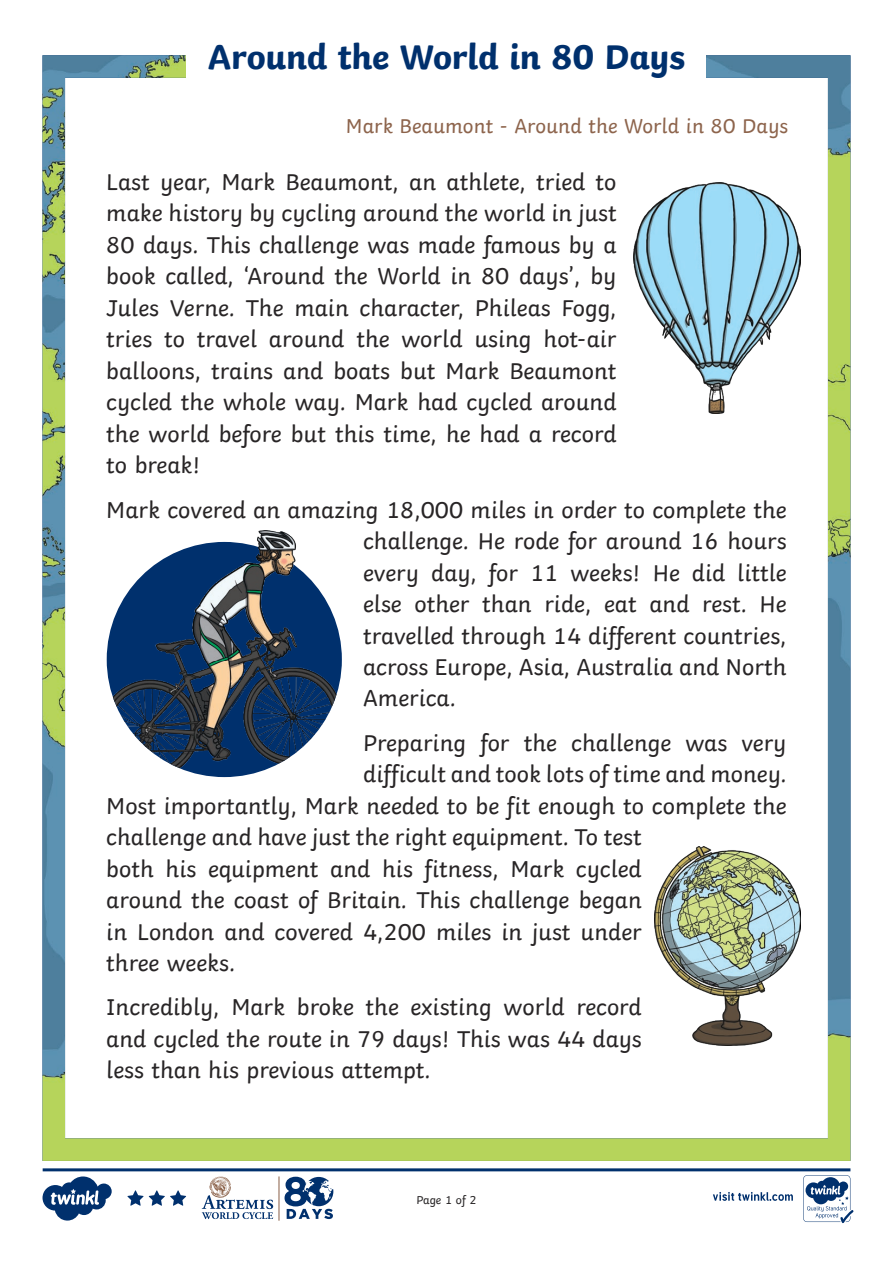
<style>
.page{position:relative;width:893px;height:1263px;background:#fff}
.page>*{position:absolute;margin:0;border:0;box-sizing:border-box;transform-origin:0 0}
.Heading_1{font:700 36px "Twinkl";letter-spacing:-.01em;color:#00306d}
.KS1_Body_Copy{font:24px/31.5px "Twinkl";color:#282526;text-align:justify}
.Aim{font:21px "Twinkl";color:#8d644c}
.t1{font:12px "Twinkl";letter-spacing:-.005em;color:#282526}
</style>
<div class="page">
<img style="left:43px;top:55px;width:807px;height:1106px">
<div style="left:187px;top:24px;width:519px;height:66px;background:#fff"></div>
<img style="left:107px;top:542px;width:235px;height:235px;border-radius:116px">
<img style="left:102px;top:530px;width:240px;height:130px">
<img style="left:634px;top:183px;width:166px;height:230px">
<img style="left:655px;top:846px;width:145px;height:199px">
<svg style="left:43px;top:1168px;width:810px;height:55px"></svg>
<p class="Heading_1" style="left:208px;top:27px;width:479px">Around the World in 80 Days</p>
<p class="Aim" style="left:346px;top:110px;width:444px">Mark Beaumont - Around the World in 80 Days</p>
<p class="KS1_Body_Copy" style="left:106px;top:164px;width:512px">Last year, Mark Beaumont, an athlete, tried to make history by cycling around the world in just 80 days. This challenge was made famous by a book called, ‘Around the World in 80 days’, by Jules Verne. The main character, Phileas Fogg, tries to travel around the world using hot-air balloons, trains and boats but Mark Beaumont cycled the whole way. Mark had cycled around the world before but this time, he had a record to break!</p>
<p class="KS1_Body_Copy" style="left:363px;top:492px;width:425px;text-indent:-257px">Mark covered an amazing 18,000 miles in order to complete the challenge. He rode for around 16 hours every day, for 11 weeks! He did little else other than ride, eat and rest. He travelled through 14 different countries, across Europe, Asia, Australia and North America.</p>
<p class="KS1_Body_Copy" style="left:363px;top:725px;width:425px">Preparing for the challenge was very</p>
<p class="KS1_Body_Copy" style="left:363px;top:756px;width:425px">difficult and took lots of time and money.</p>
<p class="KS1_Body_Copy" style="left:106px;top:788px;width:682px">Most importantly, Mark needed to be fit enough to complete the</p>
<p class="KS1_Body_Copy" style="left:106px;top:819px;width:537px">challenge and have just the right equipment. To test</p>
<p class="KS1_Body_Copy" style="left:106px;top:851px;width:537px">both his equipment and his fitness, Mark cycled</p>
<p class="KS1_Body_Copy" style="left:106px;top:882px;width:537px">around the coast of Britain. This challenge began</p>
<p class="KS1_Body_Copy" style="left:106px;top:914px;width:537px">in London and covered 4,200 miles in just under</p>
<p class="KS1_Body_Copy" style="left:106px;top:945px;width:130px">three weeks.</p>
<p class="KS1_Body_Copy" style="left:106px;top:989px;width:537px">Incredibly, Mark broke the existing world record and cycled the route in 79 days! This was 44 days less than his previous attempt.</p>
<p class="t1" style="left:416px;top:1191px;width:62px">Page 1 of 2</p>
</div>
